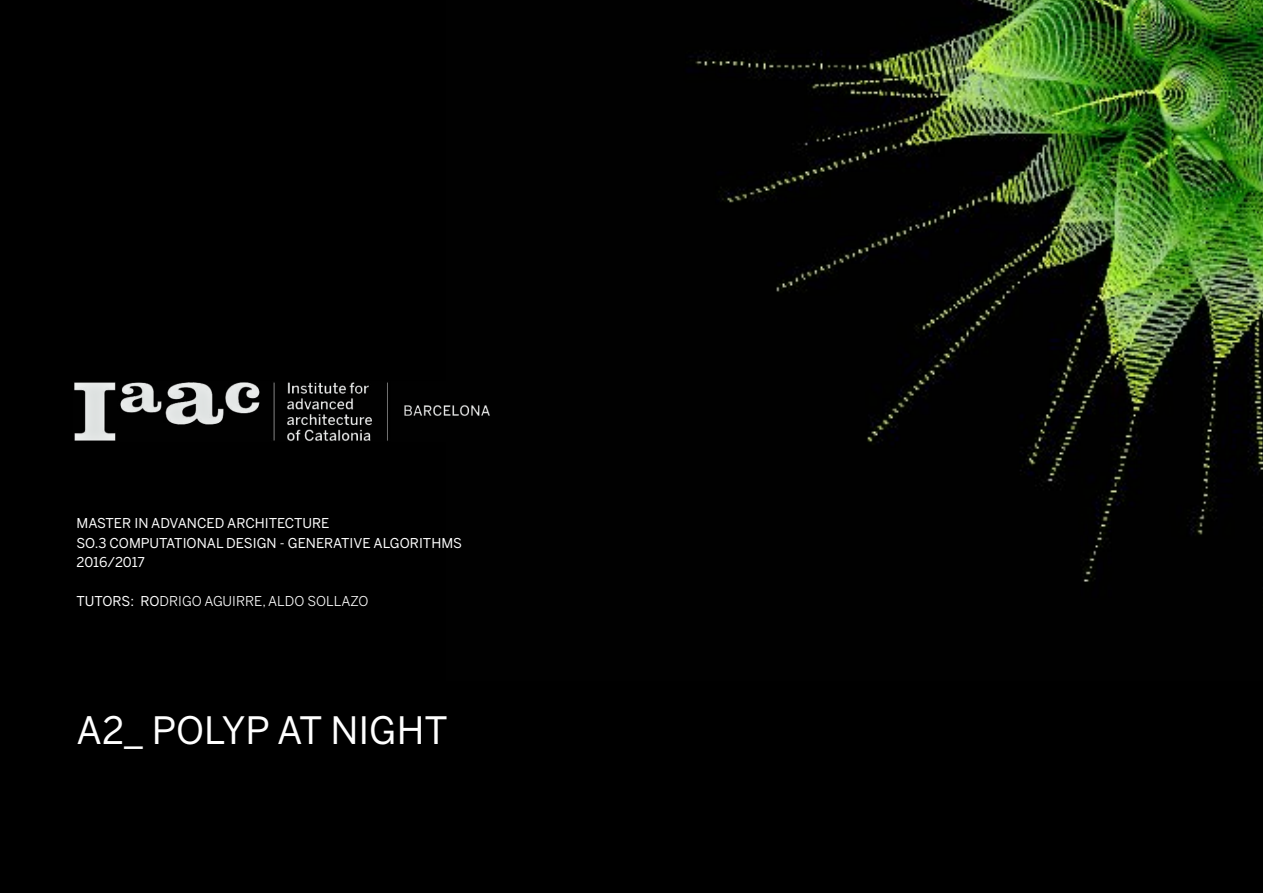
<style>
.page{position:relative;width:1263px;height:893px;background:#000}
.page>*{position:absolute;margin:0;border:0;box-sizing:border-box;transform-origin:0 0}
.t1{font:37.5px "Benton Sans";color:#fff}
.t2{font:13.5px/19.5px "Benton Sans";color:#fff}
.t3{font:13.5px "Benton Sans";color:#fff}
.s1{font-style:inherit}
</style>
<div class="page">
<img style="left:688px;top:0;width:575px;height:582px">
<div style="left:74px;top:382px;width:417px;height:59px;background:#fff;opacity:.75"></div>
<p class="t2" style="left:77px;top:514px;width:387px">MASTER IN ADVANCED ARCHITECTURE<br>SO.3 COMPUTATIONAL DESIGN - GENERATIVE ALGORITHMS<br>2016/2017</p>
<p class="t3" style="left:77px;top:593px;width:294px"><span class="s1">TUTORS: RO</span>DRIGO AGUIRRE, ALDO SOLLAZO</p>
<h1 class="t1" style="left:77px;top:708px;width:373px">A2_ POLYP AT NIGHT</h1>
</div>
